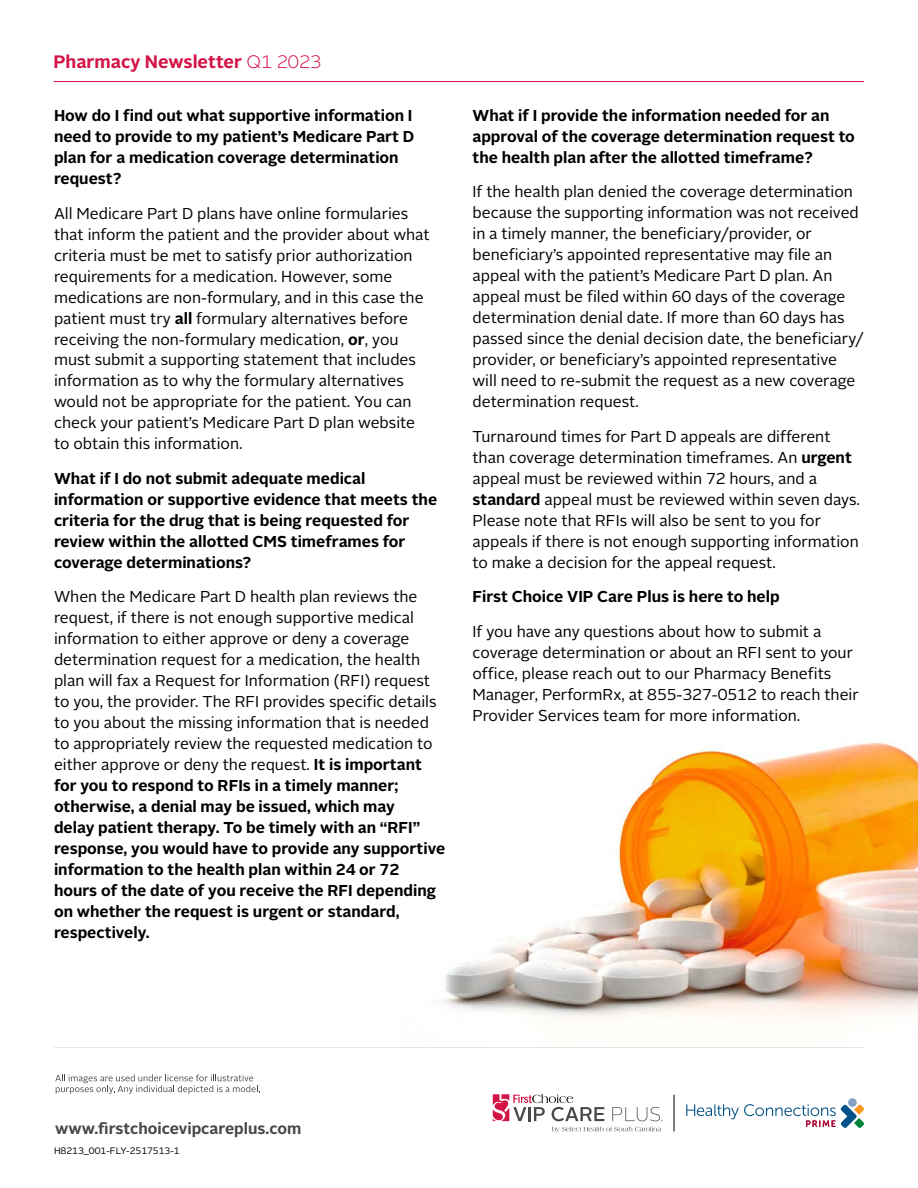
<style>
.page{position:relative;width:918px;height:1188px;background:#fff}
.page>*{position:absolute;margin:0;border:0;box-sizing:border-box;transform-origin:0 0}
.t1{font:700 18px "Alright Sans";color:#d31245}
.body{font:15.75px/21px "Alright Sans";color:#000}
.bold{font:700 15.75px/21px "Alright Sans";color:#000}
.body-2{font:700 15.75px/21px "Alright Sans";color:#000}
.t2{font:700 15.75px "Alright Sans";color:#48484a}
.body-3{font:9.3px "Alright Sans";color:#000}
.s1{font-weight:300}
.s2{font-weight:700}
</style>
<div class="page">
<img style="left:443px;top:741px;width:475px;height:281px">
<hr style="left:54px;top:1047px;width:810px;height:1px;background:#e2e3e4">
<hr style="left:53px;top:81px;width:811px;height:1px;background:#d31245">
<svg style="left:55px;top:1074px;width:205px;height:20px"></svg>
<div style="left:848px;top:1098px;width:9px;height:9px;background:#83a2c6;border-radius:50%"></div>
<svg style="left:686px;top:1104px;width:178px;height:24px"></svg>
<hr style="left:674px;top:1095px;width:1px;height:36px;background:#000">
<svg style="left:493px;top:1094px;width:170px;height:39px"></svg>
<p class="t1" style="left:53px;top:49px;width:269px">Pharmacy Newsletter <span class="s1">Q1 2023</span></p>
<p class="body-2" style="left:54px;top:105px;width:362px">How do I find out what supportive information I need to provide to my patient’s Medicare Part D plan for a medication coverage determination request?</p>
<p class="body" style="left:54px;top:203px;width:377px">All Medicare Part D plans have online formularies that inform the patient and the provider about what criteria must be met to satisfy prior authorization requirements for a medication. However, some medications are non-formulary, and in this case the patient must try <span class="s2">all</span> formulary alternatives before receiving the non-formulary medication, <span class="s2">or</span>, you must submit a supporting statement that includes information as to why the formulary alternatives would not be appropriate for the patient. You can check your patient’s Medicare Part D plan website to obtain this information.</p>
<p class="bold" style="left:54px;top:468px;width:385px">What if I do not submit adequate medical information or supportive evidence that meets the criteria for the drug that is being requested for review within the allotted CMS timeframes for coverage determinations?</p>
<p class="body" style="left:54px;top:587px;width:393px">When the Medicare Part D health plan reviews the request, if there is not enough supportive medical information to either approve or deny a coverage determination request for a medication, the health plan will fax a Request for Information (RFI) request to you, the provider. The RFI provides specific details to you about the missing information that is needed to appropriately review the requested medication to either approve or deny the request. <span class="s2">It is important for you to respond to RFIs in a timely manner; otherwise, a denial may be issued, which may<br>delay patient therapy. To be timely with an “RFI” response, you would have to provide any supportive information to the health plan within 24 or 72 hours of the date of you receive the RFI depending on whether the request is urgent or standard, respectively.</span></p>
<p class="bold" style="left:472px;top:105px;width:384px">What if I provide the information needed for an approval of the coverage determination request to the health plan after the allotted timeframe?</p>
<p class="body" style="left:472px;top:182px;width:393px">If the health plan denied the coverage determination because the supporting information was not received in a timely manner, the beneficiary/provider, or beneficiary’s appointed representative may file an appeal with the patient’s Medicare Part D plan. An appeal must be filed within 60 days of the coverage determination denial date. If more than 60 days has passed since the denial decision date, the beneficiary/ provider, or beneficiary’s appointed representative will need to re-submit the request as a new coverage determination request.</p>
<p class="body" style="left:472px;top:426px;width:389px">Turnaround times for Part D appeals are different than coverage determination timeframes. An <span class="s2">urgent </span>appeal must be reviewed within 72 hours, and a <span class="s2">standard</span> appeal must be reviewed within seven days.<br>Please note that RFIs will also be sent to you for appeals if there is not enough supporting information to make a decision for the appeal request.</p>
<p class="bold" style="left:472px;top:586px;width:309px">First Choice VIP Care Plus is here to help</p>
<p class="body" style="left:472px;top:621px;width:388px">If you have any questions about how to submit a coverage determination or about an RFI sent to your office, please reach out to our Pharmacy Benefits Manager, PerformRx, at 855-327-0512 to reach their Provider Services team for more information.</p>
<p class="t2" style="left:55px;top:1117px;width:248px">www.firstchoicevipcareplus.com</p>
<p class="body-3" style="left:54px;top:1144px;width:127px">H8213_001-FLY-2517513-1</p>
</div>
